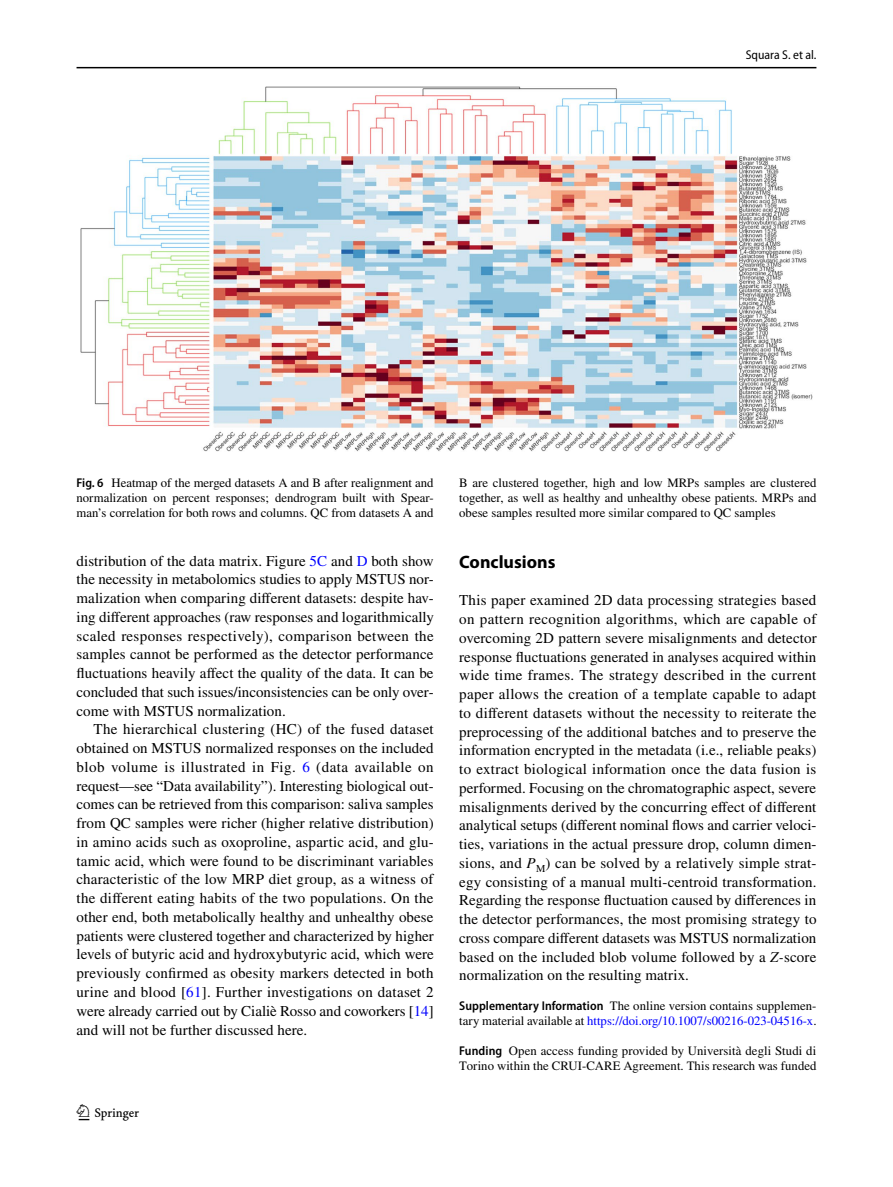
<style>
.page{position:relative;width:893px;height:1187px;background:#fff}
.page>*{position:absolute;margin:0;border:0;box-sizing:border-box;transform-origin:0 0}
.t1{font:22.5px "Springnew Regular 2";color:#000}
.t2{font:700 18px "Myriad Pro";color:#000}
.t3{font:15px/18.8px "STIX";letter-spacing:.005em;color:#000;text-align:justify}
.t4{font:12.75px/15px "STIX";color:#000}
.t5{font:semi-condensed 12.75px "Myriad Pro";color:#000}
.s1{font-family:"Myriad Pro";font-weight:600;font-stretch:semi-condensed}
.s2{color:#00f}
.s3{font-style:italic}
</style>
<div class="page">
<hr style="left:77px;top:67px;width:739px;height:1px;background:#000">
<img style="left:81px;top:87px;width:731px;height:365px">
<p class="t5" style="left:746px;top:48px;width:72px">Squara S. et al.</p>
<p class="t4" style="left:77px;top:476px;width:359px;text-align:justify"><span class="s1">Fig. 6</span> Heatmap of the merged datasets A and B after realignment and normalization on percent responses; dendrogram built with Spear&shy;man’s correlation for both rows and columns. QC from datasets A and</p>
<p class="t4" style="left:459px;top:476px;width:359px;text-align:justify">B are clustered together, high and low MRPs samples are clustered together, as well as healthy and unhealthy obese patients. MRPs and obese samples resulted more similar compared to QC samples</p>
<p class="t3" style="left:77px;top:552px;width:359px">distribution of the data matrix. Figure <span class="s2">5C</span> and <span class="s2">D</span> both show the necessity in metabolomics studies to apply MSTUS nor&shy;malization when comparing different datasets: despite hav&shy;ing different approaches (raw responses and logarithmically scaled responses respectively), comparison between the samples cannot be performed as the detector performance fluctuations heavily affect the quality of the data. It can be concluded that such issues/inconsistencies can be only over&shy;come with MSTUS normalization.</p>
<p class="t3" style="left:77px;top:721px;width:359px;text-indent:17px">The hierarchical clustering (HC) of the fused dataset obtained on MSTUS normalized responses on the included blob volume is illustrated in Fig. <span class="s2">6</span> (data available on request—see “Data availability”). Interesting biological out&shy;comes can be retrieved from this comparison: saliva samples from QC samples were richer (higher relative distribution) in amino acids such as oxoproline, aspartic acid, and glu&shy;tamic acid, which were found to be discriminant variables characteristic of the low MRP diet group, as a witness of the different eating habits of the two populations. On the other end, both metabolically healthy and unhealthy obese patients were clustered together and characterized by higher levels of butyric acid and hydroxybutyric acid, which were previously confirmed as obesity markers detected in both urine and blood [<span class="s2">61</span>]. Further investigations on dataset 2 were already carried out by Cialiè Rosso and coworkers [<span class="s2">14</span>] and will not be further discussed here.</p>
<h1 class="t1" style="left:79px;top:1104px;width:62px">1 3</h1>
<p class="t2" style="left:459px;top:550px;width:98px">Conclusions</p>
<p class="t3" style="left:459px;top:591px;width:359px">This paper examined 2D data processing strategies based on pattern recognition algorithms, which are capable of overcoming 2D pattern severe misalignments and detector response fluctuations generated in analyses acquired within wide time frames. The strategy described in the current paper allows the creation of a template capable to adapt to different datasets without the necessity to reiterate the preprocessing of the additional batches and to preserve the information encrypted in the metadata (i.e., reliable peaks) to extract biological information once the data fusion is performed. Focusing on the chromatographic aspect, severe misalignments derived by the concurring effect of different analytical setups (different nominal flows and carrier veloci&shy;ties, variations in the actual pressure drop, column dimen&shy;sions, and <span class="s3">P</span><sub>M</sub>) can be solved by a relatively simple strat&shy;egy consisting of a manual multi-centroid transformation.<br>Regarding the response fluctuation caused by differences in the detector performances, the most promising strategy to cross compare different datasets was MSTUS normalization based on the included blob volume followed by a <span class="s3">Z-</span>score normalization on the resulting matrix.</p>
<p class="t4" style="left:459px;top:999px;width:359px"><span class="s1">Supplementary Information</span> The online version contains supplemen&shy;tary material available at <span class="s2">https://doi.org/10.1007/s00216-023-04516-x</span>.</p>
<p class="t4" style="left:459px;top:1044px;width:359px"><span class="s1">Funding</span> Open access funding provided by Università degli Studi di<br>Torino within the CRUI-CARE Agreement. This research was funded</p>
</div>
